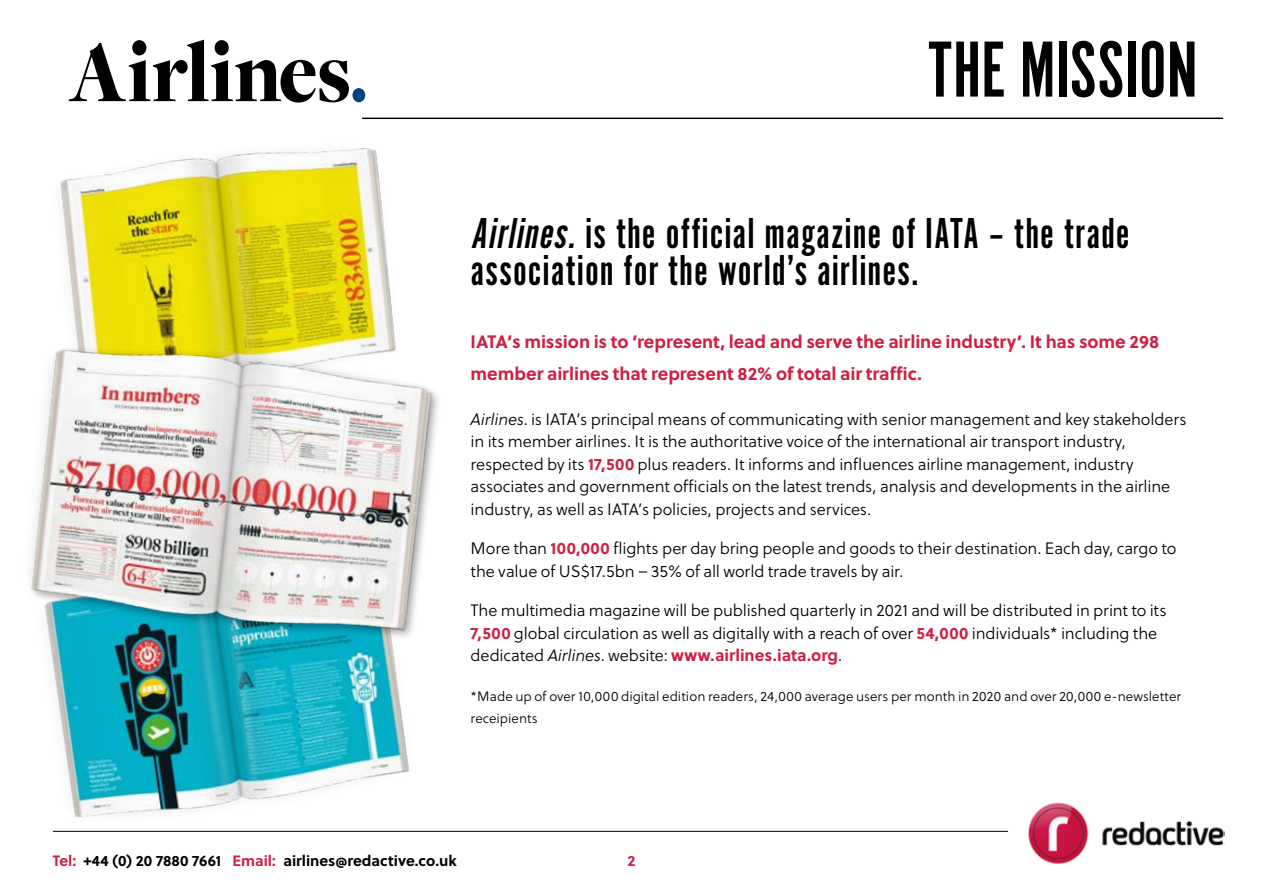
<style>
.page{position:relative;width:1263px;height:893px;background:#fff}
.page>*{position:absolute;margin:0;border:0;box-sizing:border-box;transform-origin:0 0}
.t1{font:82.5px "Alternate Got No 1 D";color:#000101}
.t2{font:45px/37.5px "Alternate Got No 1 D";letter-spacing:.025em;color:#000}
.t3{font:700 18px/31.5px "Soleil";letter-spacing:-.005em;color:#cc2143}
.t4{font:16.5px/22.5px "Soleil Lt";letter-spacing:-.005em;color:#000}
.t5{font:700 16.5px "Soleil";color:#cc2143}
.t6{font:700 15px "Soleil";color:#000}
.t7{font:700 15px "Soleil";color:#cc2143}
.t8{font:13.5px/22.5px "Soleil Lt";letter-spacing:.005em;color:#000}
.s1{font-style:italic}
.s2{font-family:"Soleil";font-weight:700;color:#cc2143}
.s3{font-family:"Soleil Lt";font-weight:400;color:#000}
.s4{font-family:"Soleil Lt";font-weight:400;font-style:italic;color:#000}
.s5{color:#cc2143}
</style>
<div class="page">
<hr style="left:362px;top:118px;width:861px;height:1px;background:#000101">
<hr style="left:53px;top:831px;width:955px;height:1px;background:#000">
<img style="left:1028px;top:802px;width:197px;height:62px">
<div style="left:352px;top:88px;width:13px;height:14px;background:#00427c;border-radius:50%"></div>
<svg style="left:69px;top:40px;width:280px;height:63px"></svg>
<img style="left:60px;top:117px;width:368px;height:185px">
<img style="left:52px;top:678px;width:394px;height:154px">
<img style="left:30px;top:302px;width:408px;height:376px">
<h1 class="t1" style="left:928px;top:26px;width:271px">THE MISSION</h1>
<h2 class="t2" style="left:471px;top:215px;width:661px"><span class="s1">Airlines.</span>is the official magazine of IATA – the trade association for the world’s airlines.</h2>
<p class="t3" style="left:471px;top:325px;width:690px">IATA’s mission is to ‘represent, lead and serve the airline industry’. It has some 298 member airlines that represent 82% of total air traffic.</p>
<p class="t4" style="left:471px;top:408px;width:717px"><span class="s1">Airlines</span>. is IATA’s principal means of communicating with senior management and key stakeholders in its member airlines. It is the authoritative voice of the international air transport industry, respected by its <span class="s2">17,500</span> plus readers. It informs and influences airline management, industry associates and government officials on the latest trends, analysis and developments in the airline industry, as well as IATA’s policies, projects and services.</p>
<p class="t4" style="left:471px;top:537px;width:707px">More than <span class="s2">100,000</span> flights per day bring people and goods to their destination. Each day, cargo to the value of US$17.5bn – 35% of all world trade travels by air.</p>
<p class="t4" style="left:471px;top:599px;width:697px">The multimedia magazine will be published quarterly in 2021 and will be distributed in print to its<br><span class="s2">7,500</span> global circulation as well as digitally with a reach of over <span class="s2">54,000</span> individuals* including the</p>
<p class="t5" style="left:471px;top:643px;width:373px"><span class="s3">dedicated</span> <span class="s4">Airlines</span><span class="s3">. website:</span> www.airlines.iata.org<span class="s3">.</span></p>
<p class="t8" style="left:471px;top:685px;width:712px">*Made up of over 10,000 digital edition readers, 24,000 average users per month in 2020 and over 20,000 e-newsletter receipients</p>
<p class="t6" style="left:53px;top:849px;width:405px"><span class="s5">Tel:</span> +44 (0) 20 7880 7661 <span class="s5">Email:</span> airlines@redactive.co.uk</p>
<p class="t7" style="left:627px;top:849px;width:9px">2</p>
</div>
